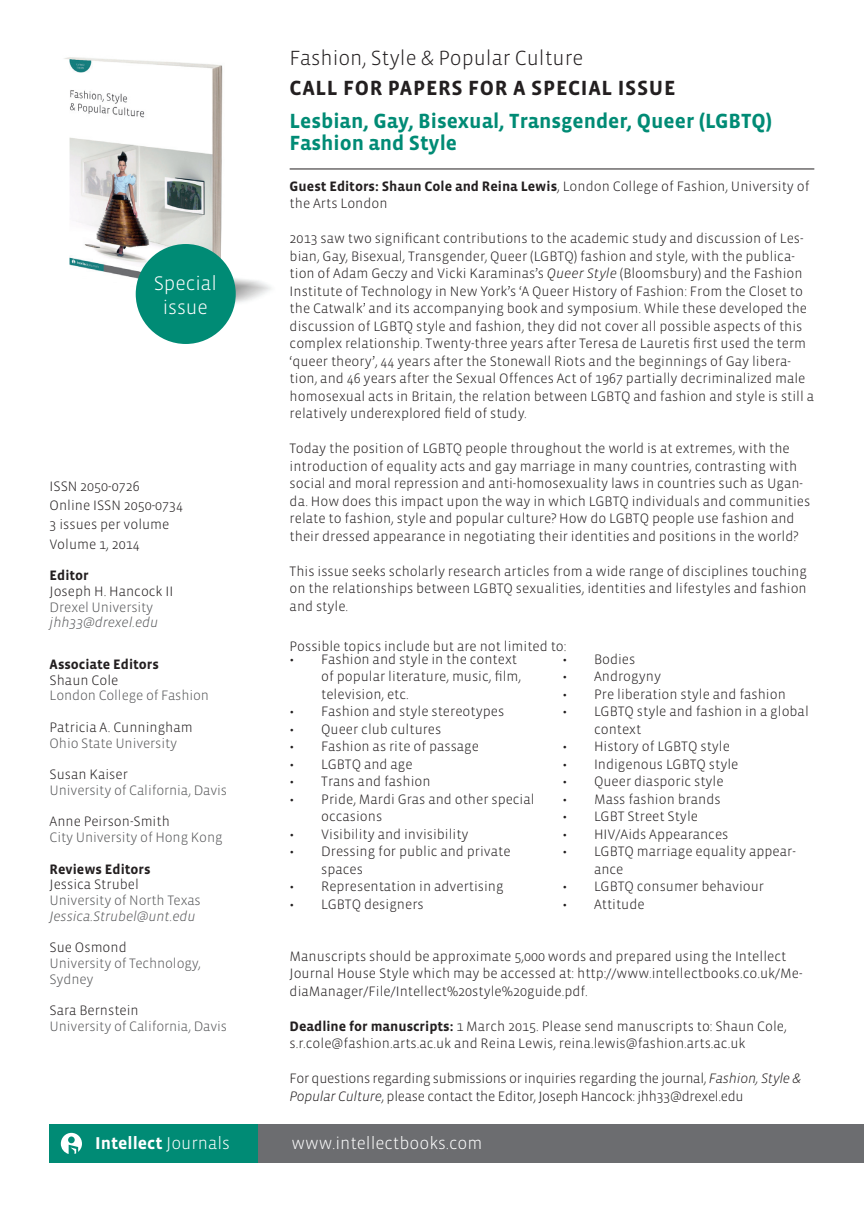
<style>
.page{position:relative;width:864px;height:1211px;background:#fff}
.page>*{position:absolute;margin:0;border:0;box-sizing:border-box;transform-origin:0 0}
.t1{font:700 21px/22.8px "Vista Sans";color:#008b75}
.t2{font:700 21px "Vista Sans";letter-spacing:.03em;color:#231f20}
.t3{font:300 21px "Vista Sans";color:#231f20}
.t4{font:300 20.12px "Vista Sans";color:#fff}
.t5{font:300 17.5px "Vista Sans";color:#fff}
.t6{font:700 17.5px "Vista Sans";color:#fff}
.t7{font:300 14px/17.5px "Vista Sans";color:#231f20}
.t8{font:300 14px "Vista Sans";letter-spacing:-.01em;color:#57585a}
.t9{font:300 14px/17.5px "Vista Sans";letter-spacing:-.02em;color:#231f20}
.t10{font:italic 300 14px "Vista Sans";letter-spacing:-.01em;color:#57585a}
.t11{font:700 14px "Vista Sans";color:#231f20}
.s1{font-weight:300}
.s2{font-weight:700}
.s3{font-style:italic}
</style>
<div class="page">
<div style="left:50px;top:1124px;width:229px;height:38px;background:#008b75"></div>
<div style="left:258px;top:1124px;width:605px;height:38px;background:#6c6d70"></div>
<svg style="left:61px;top:1132px;width:21px;height:21px"></svg>
<img style="left:64px;top:57px;width:207px;height:257px">
<div style="left:136px;top:244px;width:100px;height:100px;background:#008b75;border-radius:50%"></div>
<hr style="left:289px;top:169px;width:525px;height:1px;background:#231f20">
<p class="t4" style="left:154px;top:273px;width:65px">Special</p>
<p class="t4" style="left:163px;top:297px;width:47px">issue</p>
<p class="t7" style="left:50px;top:477px;width:92px">ISSN 2050-0726</p>
<p class="t7" style="left:50px;top:496px;width:135px;line-height:19.2px">Online ISSN 2050-0734<br>3 issues per volume</p>
<p class="t7" style="left:50px;top:535px;width:92px">Volume 1, 2014</p>
<p class="t11" style="left:50px;top:568px;width:41px">Editor</p>
<p class="t7" style="left:50px;top:582px;width:125px">Joseph H. Hancock II</p>
<p class="t8" style="left:50px;top:599px;width:105px">Drexel University</p>
<p class="t10" style="left:50px;top:615px;width:110px">jhh33@drexel.edu</p>
<p class="t11" style="left:50px;top:657px;width:111px">Associate Editors</p>
<p class="t7" style="left:50px;top:671px;width:70px">Shaun Cole</p>
<p class="t8" style="left:50px;top:688px;width:161px">London College of Fashion</p>
<p class="t7" style="left:50px;top:718px;width:145px">Patricia A. Cunningham</p>
<p class="t8" style="left:50px;top:735px;width:129px">Ohio State University</p>
<p class="t7" style="left:50px;top:766px;width:80px">Susan Kaiser</p>
<p class="t8" style="left:50px;top:783px;width:179px">University of California, Davis</p>
<p class="t7" style="left:50px;top:813px;width:122px">Anne Peirson-Smith</p>
<p class="t8" style="left:50px;top:830px;width:174px">City University of Hong Kong</p>
<p class="t11" style="left:50px;top:861px;width:102px">Reviews Editors</p>
<p class="t7" style="left:50px;top:876px;width:91px">Jessica Strubel</p>
<p class="t8" style="left:50px;top:893px;width:153px">University of North Texas</p>
<p class="t10" style="left:50px;top:909px;width:147px">Jessica.Strubel@unt.edu</p>
<p class="t7" style="left:50px;top:939px;width:79px">Sue Osmond</p>
<p class="t8" style="left:50px;top:956px;width:153px">University of Technology,</p>
<p class="t8" style="left:50px;top:972px;width:45px">Sydney</p>
<p class="t7" style="left:50px;top:1002px;width:91px">Sara Bernstein</p>
<p class="t8" style="left:50px;top:1019px;width:179px">University of California, Davis</p>
<p class="t6" style="left:95px;top:1133px;width:136px">Intellect <span class="s1">Journals</span></p>
<p class="t3" style="left:289px;top:47px;width:295px">Fashion, Style &amp; Popular Culture</p>
<p class="t2" style="left:289px;top:77px;width:387px">CALL FOR PAPERS FOR A SPECIAL ISSUE</p>
<p class="t1" style="left:289px;top:110px;width:484px">Lesbian, Gay, Bisexual, Transgender, Queer (LGBTQ)<br>Fashion and Style</p>
<p class="t7" style="left:289px;top:178px;width:521px"><span class="s2">Guest Editors: Shaun Cole and Reina Lewis</span>, London College of Fashion, University of the Arts London</p>
<p class="t7" style="left:289px;top:230px;width:526px">2013 saw two significant contributions to the academic study and discussion of Les&shy;bian, Gay, Bisexual, Transgender, Queer (LGBTQ) fashion and style, with the publica&shy;tion of Adam Geczy and Vicki Karaminas’s <span class="s3">Queer Style</span> (Bloomsbury) and the Fashion Institute of Technology in New York’s ‘A Queer History of Fashion: From the Closet to the Catwalk’ and its accompanying book and symposium. While these developed the discussion of LGBTQ style and fashion, they did not cover all possible aspects of this complex relationship. Twenty-three years after Teresa de Lauretis first used the term ‘queer theory’, 44 years after the Stonewall Riots and the beginnings of Gay libera&shy;tion, and 46 years after the Sexual Offences Act of 1967 partially decriminalized male homosexual acts in Britain, the relation between LGBTQ and fashion and style is still a relatively underexplored field of study.</p>
<p class="t7" style="left:289px;top:440px;width:522px">Today the position of LGBTQ people throughout the world is at extremes, with the introduction of equality acts and gay marriage in many countries, contrasting with social and moral repression and anti-homosexuality laws in countries such as Ugan&shy;da. How does this impact upon the way in which LGBTQ individuals and communities relate to fashion, style and popular culture? How do LGBTQ people use fashion and their dressed appearance in negotiating their identities and positions in the world?</p>
<p class="t7" style="left:289px;top:563px;width:518px;text-align:justify">This issue seeks scholarly research articles from a wide range of disciplines touching on the relationships between LGBTQ sexualities, identities and lifestyles and fashion and style.</p>
<p class="t7" style="left:289px;top:637px;width:278px">Possible topics include but are not limited to:</p>
<p class="t7" style="left:321px;top:650px;width:201px;text-indent:-32px">• Fashion and style in the context of popular literature, music, film, television, etc.</p>
<p class="t7" style="left:289px;top:703px;width:216px">• Fashion and style stereotypes</p>
<p class="t7" style="left:289px;top:720px;width:153px">• Queer club cultures</p>
<p class="t7" style="left:289px;top:738px;width:191px">• Fashion as rite of passage</p>
<p class="t7" style="left:289px;top:755px;width:124px">• LGBTQ and age</p>
<p class="t7" style="left:289px;top:773px;width:142px">• Trans and fashion</p>
<p class="t7" style="left:321px;top:790px;width:215px;text-indent:-32px">• Pride, Mardi Gras and other special occasions</p>
<p class="t7" style="left:289px;top:825px;width:180px">• Visibility and invisibility</p>
<p class="t7" style="left:321px;top:843px;width:191px;text-indent:-32px">• Dressing for public and private spaces</p>
<p class="t7" style="left:289px;top:878px;width:215px">• Representation in advertising</p>
<p class="t7" style="left:289px;top:895px;width:136px">• LGBTQ designers</p>
<p class="t7" style="left:562px;top:650px;width:74px">• Bodies</p>
<p class="t7" style="left:562px;top:668px;width:100px">• Androgyny</p>
<p class="t7" style="left:562px;top:685px;width:225px">• Pre liberation style and fashion</p>
<p class="t7" style="left:593px;top:703px;width:216px;text-indent:-32px">• LGBTQ style and fashion in a global context</p>
<p class="t7" style="left:562px;top:738px;width:169px">• History of LGBTQ style</p>
<p class="t7" style="left:562px;top:755px;width:177px">• Indigenous LGBTQ style</p>
<p class="t7" style="left:562px;top:773px;width:163px">• Queer diasporic style</p>
<p class="t7" style="left:562px;top:790px;width:159px">• Mass fashion brands</p>
<p class="t7" style="left:562px;top:808px;width:137px">• LGBT Street Style</p>
<p class="t7" style="left:562px;top:825px;width:167px">• HIV/Aids Appearances</p>
<p class="t7" style="left:593px;top:843px;width:203px;text-indent:-32px">• LGBTQ marriage equality appear&shy;ance</p>
<p class="t7" style="left:562px;top:878px;width:203px">• LGBTQ consumer behaviour</p>
<p class="t7" style="left:562px;top:895px;width:84px">• Attitude</p>
<p class="t7" style="left:289px;top:947px;width:514px">Manuscripts should be approximate 5,000 words and prepared using the Intellect<br>Journal House Style which may be accessed at: http://www.intellectbooks.co.uk/Me&shy;diaManager/File/Intellect%20style%20guide.pdf.</p>
<p class="t7" style="left:289px;top:1017px;width:498px"><span class="s2">Deadline for manuscripts:</span> 1 March 2015. Please send manuscripts to: Shaun Cole, s.r.cole@fashion.arts.ac.uk and Reina Lewis, reina.lewis@fashion.arts.ac.uk</p>
<p class="t9" style="left:289px;top:1069px;width:513px">For questions regarding submissions or inquiries regarding the journal, <span class="s3">Fashion, Style &amp;<br>Popular Culture</span>, please contact the Editor, Joseph Hancock: jhh33@drexel.edu</p>
<p class="t5" style="left:291px;top:1133px;width:192px">www.intellectbooks.com</p>
</div>
